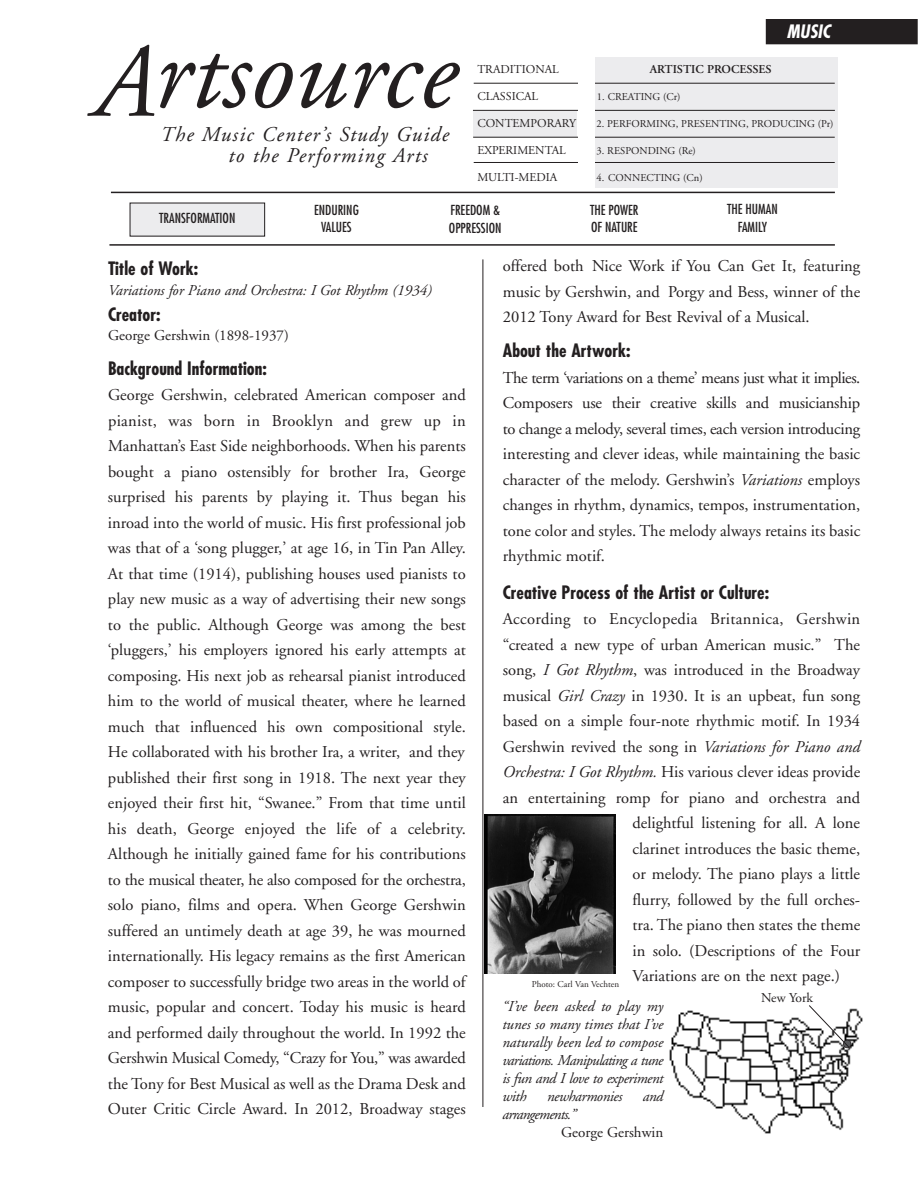
<style>
.page{position:relative;width:918px;height:1188px;background:#fff}
.page>*{position:absolute;margin:0;border:0;box-sizing:border-box;transform-origin:0 0}
.t1{font:italic 108px "Adobe Garamond";color:#231f20}
.t2{font:italic 105px "Adobe Garamond";color:#231f20}
.t3{font:italic 21px/21px "Adobe Garamond";letter-spacing:.06em;color:#231f20}
.t4{font:700 condensed 18px "Futura";color:#231f20}
.t5{font:italic 700 condensed 18px "Futura";color:#fff}
.t6{font:16.5px/25.5px "Adobe Garamond";color:#231f20;text-align:justify}
.t7{font:16.5px "Adobe Garamond";letter-spacing:.02em;color:#231f20}
.t8{font:italic 15px/18px "Adobe Garamond";letter-spacing:-.03em;color:#231f20;text-align:justify}
.t9{font:italic 15px "Adobe Garamond";color:#231f20}
.t10{font:15px "Adobe Garamond";color:#231f20}
.t11{font:condensed 13.5px/17.4px "Futura";color:#231f20}
.t12{font:13.5px "Adobe Garamond";letter-spacing:-.005em;color:#231f20}
.t13{font:12px "Adobe Garamond";color:#231f20}
.t14{font:600 12px "Adobe Garamond";color:#231f20}
.t15{font:10.5px "Adobe Garamond";color:#231f20}
.t16{font:9px "Adobe Garamond";color:#231f20}
.s1{font-style:italic}
</style>
<div class="page">
<hr style="left:483px;top:259px;width:1px;height:848px;background:#231f20">
<img style="left:669px;top:1008px;width:194px;height:126px">
<svg style="left:809px;top:1005px;width:42px;height:44px"></svg>
<img style="left:484px;top:814px;width:132px;height:160px">
<div style="left:767px;top:5px;width:150px;height:39px;background:#231f20"></div>
<div style="left:762px;top:4px;width:156px;height:15px;background:#fff"></div>
<hr style="left:109px;top:244px;width:726px;height:2px;background:#231f20">
<hr style="left:111px;top:192px;width:724px;height:1px;background:#231f20">
<div style="left:130px;top:203px;width:135px;height:33px;background:#ececee"></div>
<div style="left:595px;top:58px;width:242px;height:130px;background:#ececee"></div>
<div style="left:474px;top:111px;width:103px;height:26px;background:#ececee"></div>
<hr style="left:473px;top:137px;width:362px;height:1px;background:#231f20">
<hr style="left:474px;top:83px;width:361px;height:1px;background:#231f20">
<hr style="left:474px;top:162px;width:361px;height:1px;background:#231f20">
<hr style="left:473px;top:110px;width:362px;height:1px;background:#231f20">
<div style="left:578px;top:54px;width:17px;height:135px;background:#fff"></div>
<h2 class="t2" style="left:93px;top:41px;width:64px">A</h2>
<h1 class="t1" style="left:153px;top:30px;width:305px">rtsource</h1>
<p class="t3" style="left:229px;top:125px;width:222px;text-indent:-68px">The Music Center’s Study Guide to the Performing Arts</p>
<p class="t13" style="left:477px;top:65px;width:83px">TRADITIONAL</p>
<p class="t13" style="left:477px;top:92px;width:62px">CLASSICAL</p>
<p class="t13" style="left:477px;top:119px;width:100px">CONTEMPORARY</p>
<p class="t13" style="left:477px;top:146px;width:90px">EXPERIMENTAL</p>
<p class="t13" style="left:477px;top:173px;width:81px">MULTI-MEDIA</p>
<p class="t5" style="left:787px;top:23px;width:45px">MUSIC</p>
<p class="t14" style="left:650px;top:65px;width:123px">ARTISTIC PROCESSES</p>
<p class="t15" style="left:597px;top:93px;width:85px">1. CREATING (Cr)</p>
<p class="t15" style="left:597px;top:120px;width:238px">2. PERFORMING, PRESENTING, PRODUCING (Pr)</p>
<p class="t15" style="left:597px;top:147px;width:101px">3. RESPONDING (Re)</p>
<p class="t15" style="left:597px;top:174px;width:108px">4. CONNECTING (Cn)</p>
<p class="t11" style="left:314px;top:202px;width:46px;text-align:center">ENDURING<br>VALUES</p>
<p class="t11" style="left:727px;top:201px;width:52px;text-align:center">THE HUMAN<br>FAMILY</p>
<p class="t11" style="left:159px;top:211px;width:78px">TRANSFORMATION</p>
<p class="t11" style="left:590px;top:202px;width:50px">THE POWER<br>OF NATURE</p>
<p class="t11" style="left:449px;top:202px;width:54px">FREEDOM &amp;<br>OPPRESSION</p>
<p class="t4" style="left:108px;top:261px;width:92px">Title of Work:</p>
<p class="t9" style="left:108px;top:284px;width:326px">Variations for Piano and Orchestra: I Got Rhythm (1934)</p>
<p class="t4" style="left:108px;top:306px;width:54px">Creator:</p>
<p class="t10" style="left:108px;top:329px;width:182px">George Gershwin (1898-1937)</p>
<p class="t4" style="left:108px;top:360px;width:160px">Background Information:</p>
<p class="t6" style="left:108px;top:384px;width:359px">George Gershwin, celebrated American composer and pianist, was born in Brooklyn and grew up in Manhattan’s East Side neighborhoods. When his parents bought a piano ostensibly for brother Ira, George surprised his parents by playing it. Thus began his inroad into the world of music. His first professional job was that of a ‘song plugger,’ at age 16, in Tin Pan Alley.<br>At that time (1914), publishing houses used pianists to play new music as a way of advertising their new songs to the public. Although George was among the best ‘pluggers,’ his employers ignored his early attempts at composing. His next job as rehearsal pianist introduced him to the world of musical theater, where he learned much that influenced his own compositional style.<br>He collaborated with his brother Ira, a writer, and they published their first song in 1918. The next year they enjoyed their first hit, “Swanee.” From that time until his death, George enjoyed the life of a celebrity.<br>Although he initially gained fame for his contributions to the musical theater, he also composed for the orchestra, solo piano, films and opera. When George Gershwin suffered an untimely death at age 39, he was mourned internationally. His legacy remains as the first American composer to successfully bridge two areas in the world of music, popular and concert. Today his music is heard and performed daily throughout the world. In 1992 the Gershwin Musical Comedy, “Crazy for You,” was awarded the Tony for Best Musical as well as the Drama Desk and Outer Critic Circle Award. In 2012, Broadway stages</p>
<p class="t6" style="left:503px;top:254px;width:359px">offered both Nice Work if You Can Get It, featuring music by Gershwin, and Porgy and Bess, winner of the 2012 Tony Award for Best Revival of a Musical.</p>
<p class="t4" style="left:503px;top:343px;width:129px">About the Artwork:</p>
<p class="t6" style="left:503px;top:366px;width:359px">The term ‘variations on a theme’ means just what it implies.<br>Composers use their creative skills and musicianship to change a melody, several times, each version introducing interesting and clever ideas, while maintaining the basic character of the melody. Gershwin’s <span class="s1">Variations</span> employs changes in rhythm, dynamics, tempos, instrumentation, tone color and styles. The melody always retains its basic rhythmic motif.</p>
<p class="t4" style="left:503px;top:584px;width:268px">Creative Process of the Artist or Culture:</p>
<p class="t7" style="left:503px;top:613px;width:359px">According to Encyclopedia Britannica, Gershwin</p>
<p class="t6" style="left:503px;top:633px;width:359px">“created a new type of urban American music.” The</p>
<p class="t6" style="left:503px;top:659px;width:359px">song, <span class="s1">I Got Rhythm</span>, was introduced in the Broadway</p>
<p class="t6" style="left:503px;top:684px;width:359px">musical <span class="s1">Girl Crazy</span> in 1930. It is an upbeat, fun song</p>
<p class="t6" style="left:503px;top:710px;width:359px">based on a simple four-note rhythmic motif. In 1934</p>
<p class="t6" style="left:503px;top:735px;width:359px">Gershwin revived the song in <span class="s1">Variations for Piano and</span></p>
<p class="t6" style="left:503px;top:761px;width:359px"><span class="s1">Orchestra: I Got Rhythm.</span> His various clever ideas provide</p>
<p class="t6" style="left:503px;top:786px;width:359px">an entertaining romp for piano and orchestra and</p>
<p class="t6" style="left:632px;top:812px;width:229px">delightful listening for all. A lone</p>
<p class="t6" style="left:632px;top:837px;width:229px">clarinet introduces the basic theme,</p>
<p class="t6" style="left:632px;top:863px;width:229px">or melody. The piano plays a little</p>
<p class="t6" style="left:632px;top:888px;width:229px">flurry, followed by the full orches-</p>
<p class="t6" style="left:632px;top:914px;width:229px">tra. The piano then states the theme</p>
<p class="t6" style="left:632px;top:939px;width:229px">in solo. (Descriptions of the Four</p>
<p class="t6" style="left:632px;top:965px;width:209px">Variations are on the next page.)</p>
<p class="t16" style="left:532px;top:980px;width:89px">Photo: Carl Van Vechten</p>
<p class="t8" style="left:502px;top:999px;width:162px">“I’ve been asked to play my tunes so many times that I’ve naturally been led to compose variations. Manipulating a tune is fun and I love to experiment with</p>
<p class="t12" style="left:761px;top:992px;width:53px">New York</p>
<p class="t8" style="left:547px;top:1089px;width:77px">newharmonies</p>
<p class="t8" style="left:643px;top:1089px;width:22px">and</p>
<p class="t8" style="left:502px;top:1107px;width:75px">arrangements.”</p>
<p class="t10" style="left:561px;top:1126px;width:104px">George Gershwin</p>
</div>
